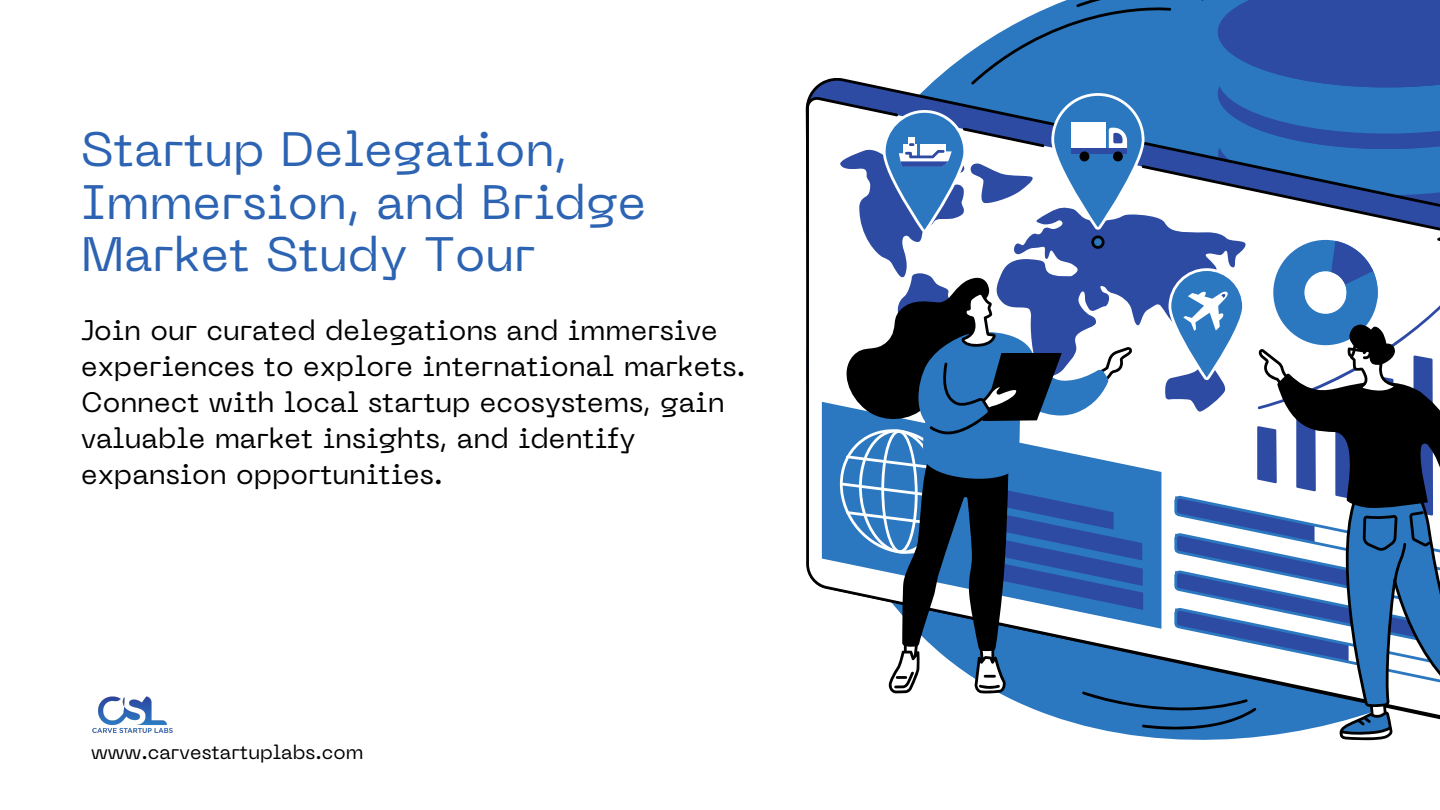
<style>
.page{position:relative;width:1440px;height:810px;background:#fff}
.page>*{position:absolute;margin:0;border:0;box-sizing:border-box;transform-origin:0 0}
.t1{font:48px/52.5px "PP Neue Machina";color:#2c63b2}
.t2{font:28px/36px "PP Neue Machina";color:#000}
.t3{font:19.5px "PP Neue Machina";color:#000}
</style>
<div class="page">
<svg style="left:806px;top:97px;width:32px;height:491px"></svg>
<svg style="left:822px;top:402px;width:16px;height:190px;fill:#2b78c0"></svg>
<svg style="left:838px;top:0;width:602px;height:740px"></svg>
<div style="left:1072px;top:148px;width:55px;height:6px;background:#2d4ba3"></div>
<div style="left:1113px;top:151px;width:10px;height:10px;background:#000;border-radius:50%"></div>
<div style="left:1080px;top:151px;width:9px;height:10px;background:#000;border-radius:50%"></div>
<img style="left:92px;top:696px;width:81px;height:37px">
<p class="t1" style="left:81px;top:128px;width:567px">Startup Delegation,<br>Immersion, and Bridge<br>Market Study Tour</p>
<p class="t2" style="left:81px;top:315px;width:666px">Join our curated delegations and immersive experiences to explore international markets.<br>Connect with local startup ecosystems, gain valuable market insights, and identify expansion opportunities.</p>
<p class="t3" style="left:91px;top:745px;width:274px">www.carvestartuplabs.com</p>
</div>
